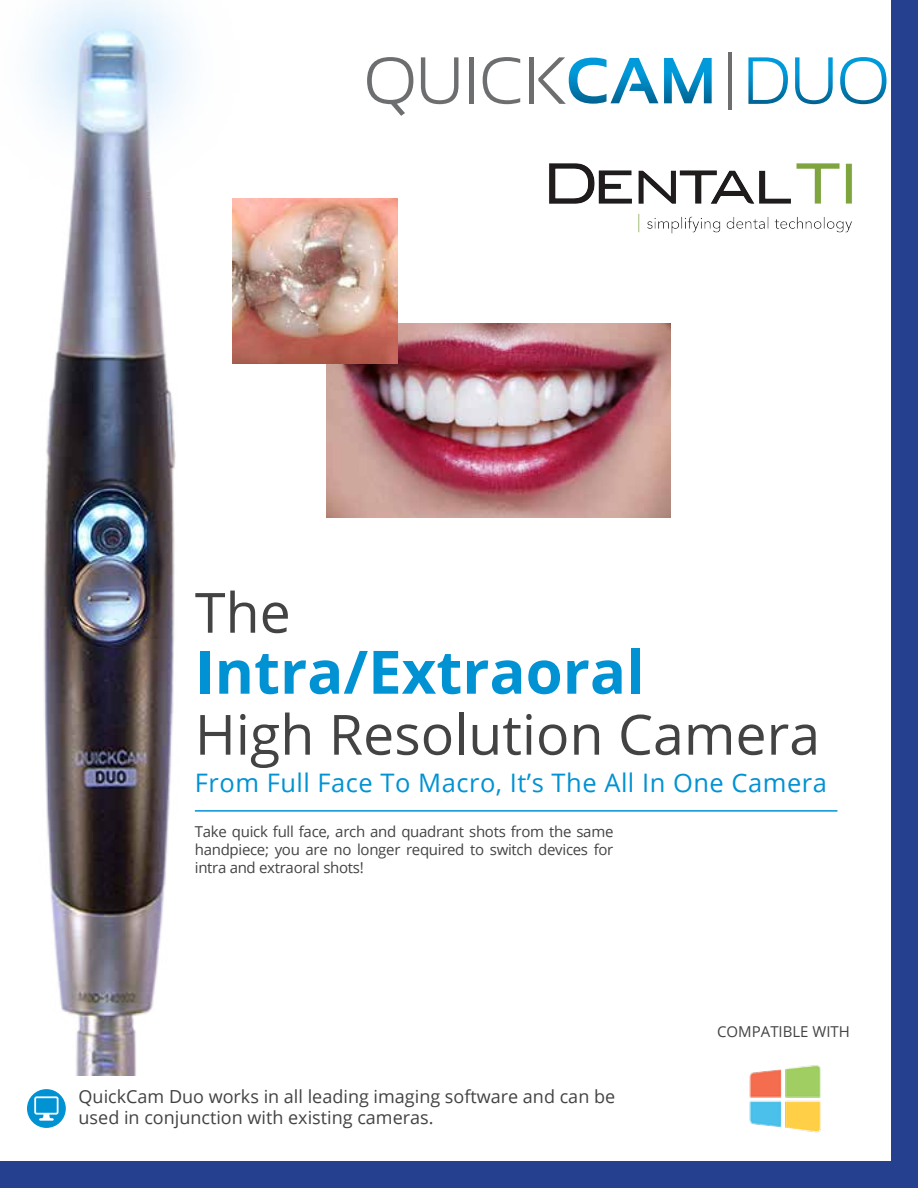
<style>
.page{position:relative;width:918px;height:1188px;background:#fff}
.page>*{position:absolute;margin:0;border:0;box-sizing:border-box;transform-origin:0 0}
.t1{font:700 59.85px "Open Sans";color:#0092d3}
.t2{font:55.5px "Open Sans";color:#424342}
.t3{font:25.5px "Open Sans";letter-spacing:.02em;color:#0092d3}
.t4{font:18px/21.6px "Open Sans";color:#424342}
.t5{font:15px/18px "Open Sans";letter-spacing:-.02em;color:#424342;text-align:justify}
.t6{font:15px "Open Sans";color:#424342}
</style>
<div class="page">
<div style="left:891px;top:0;width:27px;height:1188px;background:#25408f"></div>
<div style="left:0;top:1161px;width:891px;height:27px;background:#25408f"></div>
<img style="left:326px;top:324px;width:344px;height:193px">
<img style="left:243px;top:199px;width:155px;height:164px">
<hr style="left:195px;top:810px;width:642px;height:2px;background:#0092d3">
<img style="left:749px;top:1065px;width:72px;height:68px">
<svg style="left:27px;top:1089px;width:39px;height:39px"></svg>
<div style="left:36px;top:1098px;width:21px;height:15px;background:#0092d3"></div>
<svg style="left:367px;top:57px;width:46px;height:59px"></svg>
<svg style="left:421px;top:57px;width:37px;height:47px"></svg>
<div style="left:469px;top:57px;width:5px;height:47px;background:#6d6e70"></div>
<svg style="left:483px;top:57px;width:37px;height:47px"></svg>
<hr style="left:529px;top:57px;width:4px;height:47px;background:#6d6e70">
<svg style="left:538px;top:57px;width:120px;height:47px"></svg>
<svg style="left:664px;top:58px;width:48px;height:45px"></svg>
<hr style="left:728px;top:52px;width:4px;height:57px;background:#6d6e70">
<svg style="left:748px;top:57px;width:40px;height:47px"></svg>
<svg style="left:795px;top:57px;width:38px;height:47px"></svg>
<svg style="left:840px;top:57px;width:46px;height:47px"></svg>
<img style="left:32px;top:0;width:211px;height:1075px">
<img style="left:549px;top:163px;width:304px;height:71px">
<h2 class="t2" style="left:195px;top:575px;width:97px">The</h2>
<h1 class="t1" style="left:195px;top:630px;width:451px">Intra/Extraoral</h1>
<h2 class="t2" style="left:195px;top:697px;width:627px">High Resolution Camera</h2>
<h3 class="t3" style="left:195px;top:765px;width:634px">From Full Face To Macro, It’s The All In One Camera</h3>
<p class="t5" style="left:195px;top:823px;width:420px">Take quick full face, arch and quadrant shots from the same handpiece; you are no longer required to switch devices for intra and extraoral shots!</p>
<p class="t4" style="left:79px;top:1085px;width:538px">QuickCam Duo works in all leading imaging software and can be used in conjunction with existing cameras.</p>
<p class="t6" style="left:717px;top:1022px;width:134px">COMPATIBLE WITH</p>
</div>
